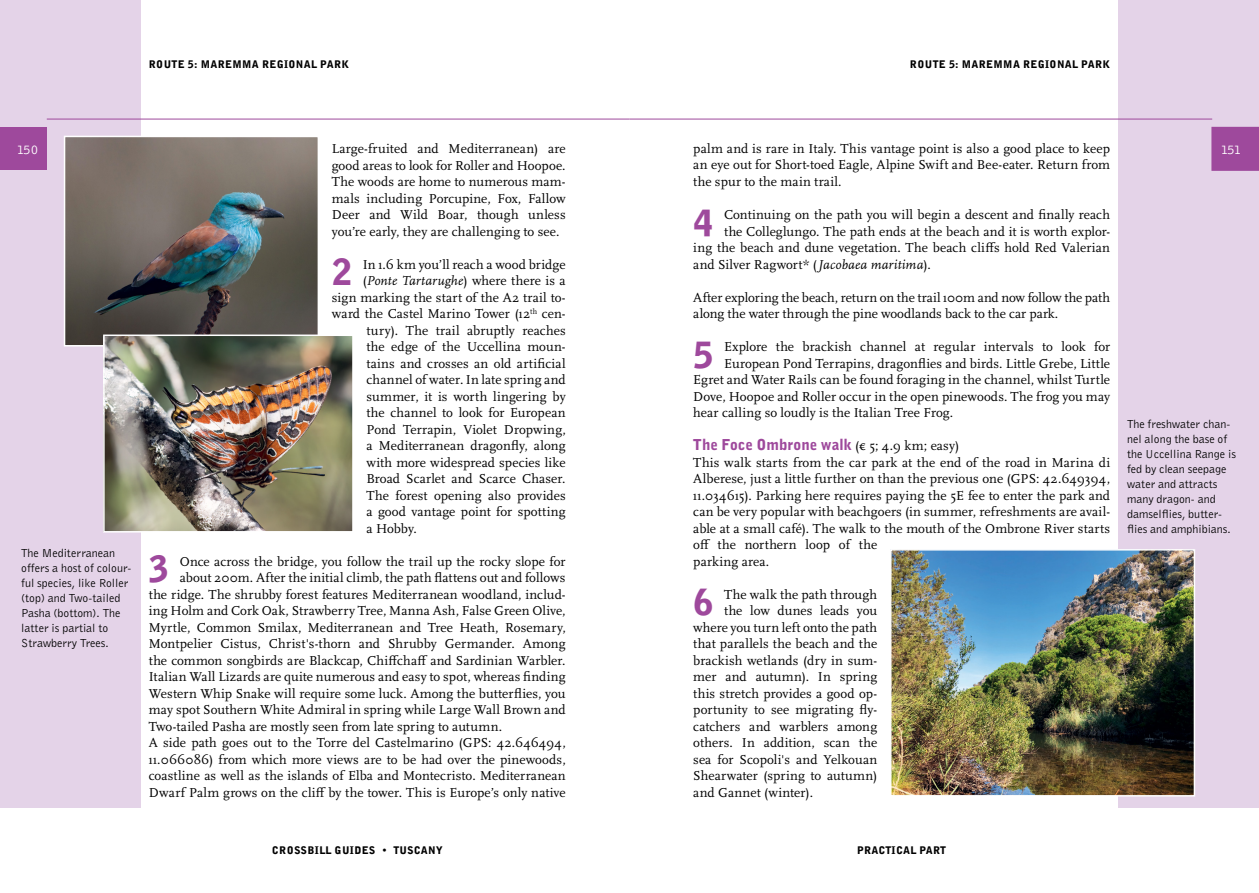
<style>
.page{position:relative;width:1259px;height:893px;background:#fff}
.page>*{position:absolute;margin:0;border:0;box-sizing:border-box;transform-origin:0 0}
.t1{font:900 36px "Bell Gothic";color:#9e499c}
.t2{font:900 15px "Bell Gothic";letter-spacing:.005em;color:#9e499c}
.t3{font:13.5px/16.5px "Scala Pro";letter-spacing:.005em;color:#000;text-align:justify}
.t4{font:13.5px "Bell Gothic";letter-spacing:-.065em;color:#fff}
.t5{font:12px/15px "Bell Gothic";color:#000}
.t6{font:900 10.5px "Bell Gothic";letter-spacing:.035em;color:#000}
.t7{font:900 10.5px "Bell Gothic";letter-spacing:.01em;color:#000}
.s1{font-style:italic}
.s2{font-family:"Scala Pro";font-weight:400;font-size:13.5px;color:#000}
</style>
<div class="page">
<div style="left:1118px;top:0;width:141px;height:808px;background:#e4d3e8"></div>
<div style="left:0;top:0;width:140px;height:808px;background:#e4d3e8"></div>
<hr style="left:47px;top:119px;width:582px;height:1px;background:#9e499c">
<hr style="left:629px;top:119px;width:583px;height:1px;background:#9e499c">
<svg style="left:1211px;top:127px;width:48px;height:44px"></svg>
<div style="left:0;top:128px;width:47px;height:42px;background:#9e499c"></div>
<div style="left:1220px;top:128px;width:39px;height:42px;background:#9e499c"></div>
<img style="left:893px;top:552px;width:299px;height:241px">
<div style="left:890px;top:549px;width:305px;height:247px;border:2px solid #fff"></div>
<img style="left:67px;top:139px;width:249px;height:204px">
<div style="left:64px;top:136px;width:255px;height:210px;border:2px solid #fff"></div>
<img style="left:106px;top:337px;width:245px;height:192px">
<div style="left:103px;top:334px;width:251px;height:198px;border:2px solid #fff"></div>
<p class="t6" style="left:149px;top:57px;width:202px">ROUTE 5: MAREMMA REGIONAL PARK</p>
<p class="t6" style="left:910px;top:57px;width:202px">ROUTE 5: MAREMMA REGIONAL PARK</p>
<p class="t3" style="left:693px;top:140px;width:418px">palm and is rare in Italy. This vantage point is also a good place to keep an eye out for Short-toed Eagle, Alpine Swift and Bee-eater. Return from the spur to the main trail.</p>
<h1 class="t1" style="left:693px;top:199px;width:22px">4</h1>
<p class="t3" style="left:724px;top:206px;width:387px">Continuing on the path you will begin a descent and finally reach</p>
<p class="t3" style="left:332px;top:140px;width:235px">Large-fruited and Mediterranean) are good areas to look for Roller and Hoopoe.<br>The woods are home to numerous mam&shy;mals including Porcupine, Fox, Fallow Deer and Wild Boar, though unless you’re early, they are challenging to see.</p>
<h1 class="t1" style="left:332px;top:249px;width:22px">2</h1>
<p class="t3" style="left:363px;top:256px;width:204px">In 1.6 km you’ll reach a wood bridge</p>
<p class="t4" style="left:17px;top:140px;width:23px">150</p>
<p class="t4" style="left:1220px;top:140px;width:22px">151</p>
<p class="t3" style="left:724px;top:223px;width:387px">the Colleglungo. The path ends at the beach and it is worth explor-</p>
<p class="t3" style="left:693px;top:239px;width:418px">ing the beach and dune vegetation. The beach cliffs hold Red Valerian</p>
<p class="t3" style="left:693px;top:256px;width:239px">and Silver Ragwort* (<span class="s1">Jacobaea maritima</span>).</p>
<p class="t3" style="left:693px;top:289px;width:418px">After exploring the beach, return on the trail 100m and now follow the path along the water through the pine woodlands back to the car park.</p>
<h1 class="t1" style="left:693px;top:331px;width:22px">5</h1>
<p class="t3" style="left:724px;top:338px;width:387px">Explore the brackish channel at regular intervals to look for</p>
<p class="t3" style="left:363px;top:272px;width:204px">(<span class="s1">Ponte Tartarughe</span>) where there is a</p>
<p class="t3" style="left:332px;top:289px;width:235px">sign marking the start of the A2 trail to-</p>
<p class="t3" style="left:332px;top:305px;width:235px">ward the Castel Marino Tower (12<sup>th</sup> cen-</p>
<p class="t3" style="left:366px;top:322px;width:201px">tury). The trail abruptly reaches</p>
<p class="t3" style="left:366px;top:338px;width:201px">the edge of the Uccellina moun-</p>
<p class="t3" style="left:366px;top:355px;width:201px">tains and crosses an old artificial</p>
<p class="t3" style="left:366px;top:371px;width:201px">channel of water. In late spring and</p>
<p class="t3" style="left:366px;top:388px;width:201px">summer, it is worth lingering by</p>
<p class="t3" style="left:366px;top:404px;width:201px">the channel to look for European</p>
<p class="t3" style="left:366px;top:421px;width:201px">Pond Terrapin, Violet Dropwing,</p>
<p class="t3" style="left:366px;top:437px;width:201px">a Mediterranean dragonfly, along</p>
<p class="t3" style="left:366px;top:454px;width:201px">with more widespread species like</p>
<p class="t3" style="left:366px;top:470px;width:201px">Broad Scarlet and Scarce Chaser.</p>
<p class="t3" style="left:366px;top:487px;width:201px">The forest opening also provides</p>
<p class="t3" style="left:366px;top:503px;width:201px">a good vantage point for spotting</p>
<p class="t3" style="left:366px;top:520px;width:52px">a Hobby.</p>
<p class="t3" style="left:724px;top:355px;width:387px">European Pond Terrapins, dragonflies and birds. Little Grebe, Little</p>
<p class="t3" style="left:693px;top:371px;width:418px">Egret and Water Rails can be found foraging in the channel, whilst Turtle</p>
<p class="t3" style="left:693px;top:388px;width:418px">Dove, Hoopoe and Roller occur in the open pinewoods. The frog you may</p>
<p class="t3" style="left:693px;top:404px;width:261px">hear calling so loudly is the Italian Tree Frog.</p>
<p class="t2" style="left:693px;top:435px;width:267px">The Foce Ombrone walk <span class="s2">(€ 5; 4.9 km; easy)</span></p>
<p class="t3" style="left:693px;top:454px;width:418px;text-align:left">This walk starts from the car park at the end of the road in Marina di Alberese, just a little further on than the previous one (GPS: 42.649394, 11.034615). Parking here requires paying the 5E fee to enter the park and can be very popular with beachgoers (in summer, refreshments are avail&shy;able at a small café). The walk to the mouth of the Ombrone River starts off the northern loop of the<br>parking area.</p>
<h1 class="t1" style="left:693px;top:579px;width:22px">6</h1>
<p class="t3" style="left:724px;top:586px;width:155px">The walk the path through</p>
<p class="t5" style="left:1127px;top:416px;width:110px">The freshwater chan&shy;nel along the base of the Uccellina Range is fed by clean seepage water and attracts many dragon- and damselflies, butter&shy;flies and amphibians.</p>
<p class="t5" style="left:21px;top:546px;width:112px">The Mediterranean offers a host of colour&shy;ful species, like Roller (top) and Two-tailed<br>Pasha (bottom). The latter is partial to<br>Strawberry Trees.</p>
<h1 class="t1" style="left:149px;top:546px;width:22px">3</h1>
<p class="t3" style="left:180px;top:553px;width:387px">Once across the bridge, you follow the trail up the rocky slope for</p>
<p class="t3" style="left:180px;top:569px;width:387px">about 200m. After the initial climb, the path flattens out and follows</p>
<p class="t3" style="left:149px;top:586px;width:418px">the ridge. The shrubby forest features Mediterranean woodland, includ-</p>
<p class="t3" style="left:149px;top:602px;width:418px">ing Holm and Cork Oak, Strawberry Tree, Manna Ash, False Green Olive,</p>
<p class="t3" style="left:149px;top:619px;width:418px">Myrtle, Common Smilax, Mediterranean and Tree Heath, Rosemary,</p>
<p class="t3" style="left:149px;top:635px;width:418px">Montpelier Cistus, Christ's-thorn and Shrubby Germander. Among</p>
<p class="t3" style="left:149px;top:652px;width:418px">the common songbirds are Blackcap, Chiffchaff and Sardinian Warbler.</p>
<p class="t3" style="left:149px;top:668px;width:418px">Italian Wall Lizards are quite numerous and easy to spot, whereas finding</p>
<p class="t3" style="left:149px;top:685px;width:418px">Western Whip Snake will require some luck. Among the butterflies, you</p>
<p class="t3" style="left:149px;top:701px;width:418px">may spot Southern White Admiral in spring while Large Wall Brown and</p>
<p class="t3" style="left:149px;top:718px;width:355px">Two-tailed Pasha are mostly seen from late spring to autumn.</p>
<p class="t3" style="left:149px;top:734px;width:418px">A side path goes out to the Torre del Castelmarino (GPS: 42.646494,</p>
<p class="t3" style="left:149px;top:751px;width:418px">11.066086) from which more views are to be had over the pinewoods,</p>
<p class="t3" style="left:149px;top:767px;width:418px">coastline as well as the islands of Elba and Montecristo. Mediterranean</p>
<p class="t3" style="left:149px;top:784px;width:418px">Dwarf Palm grows on the cliff by the tower. This is Europe’s only native</p>
<p class="t3" style="left:724px;top:602px;width:155px">the low dunes leads you</p>
<p class="t3" style="left:693px;top:619px;width:185px">where you turn left onto the path</p>
<p class="t3" style="left:693px;top:635px;width:185px">that parallels the beach and the</p>
<p class="t3" style="left:693px;top:652px;width:185px">brackish wetlands (dry in sum-</p>
<p class="t3" style="left:693px;top:668px;width:185px">mer and autumn). In spring</p>
<p class="t3" style="left:693px;top:685px;width:185px">this stretch provides a good op-</p>
<p class="t3" style="left:693px;top:701px;width:185px">portunity to see migrating fly-</p>
<p class="t3" style="left:693px;top:718px;width:185px">catchers and warblers among</p>
<p class="t3" style="left:693px;top:734px;width:185px">others. In addition, scan the</p>
<p class="t3" style="left:693px;top:751px;width:185px">sea for Scopoli's and Yelkouan</p>
<p class="t3" style="left:693px;top:767px;width:185px">Shearwater (spring to autumn)</p>
<p class="t3" style="left:693px;top:784px;width:121px">and Gannet (winter).</p>
<p class="t6" style="left:272px;top:844px;width:172px">CROSSBILL GUIDES • TUSCANY</p>
<p class="t7" style="left:857px;top:844px;width:90px">PRACTICAL PART</p>
</div>
